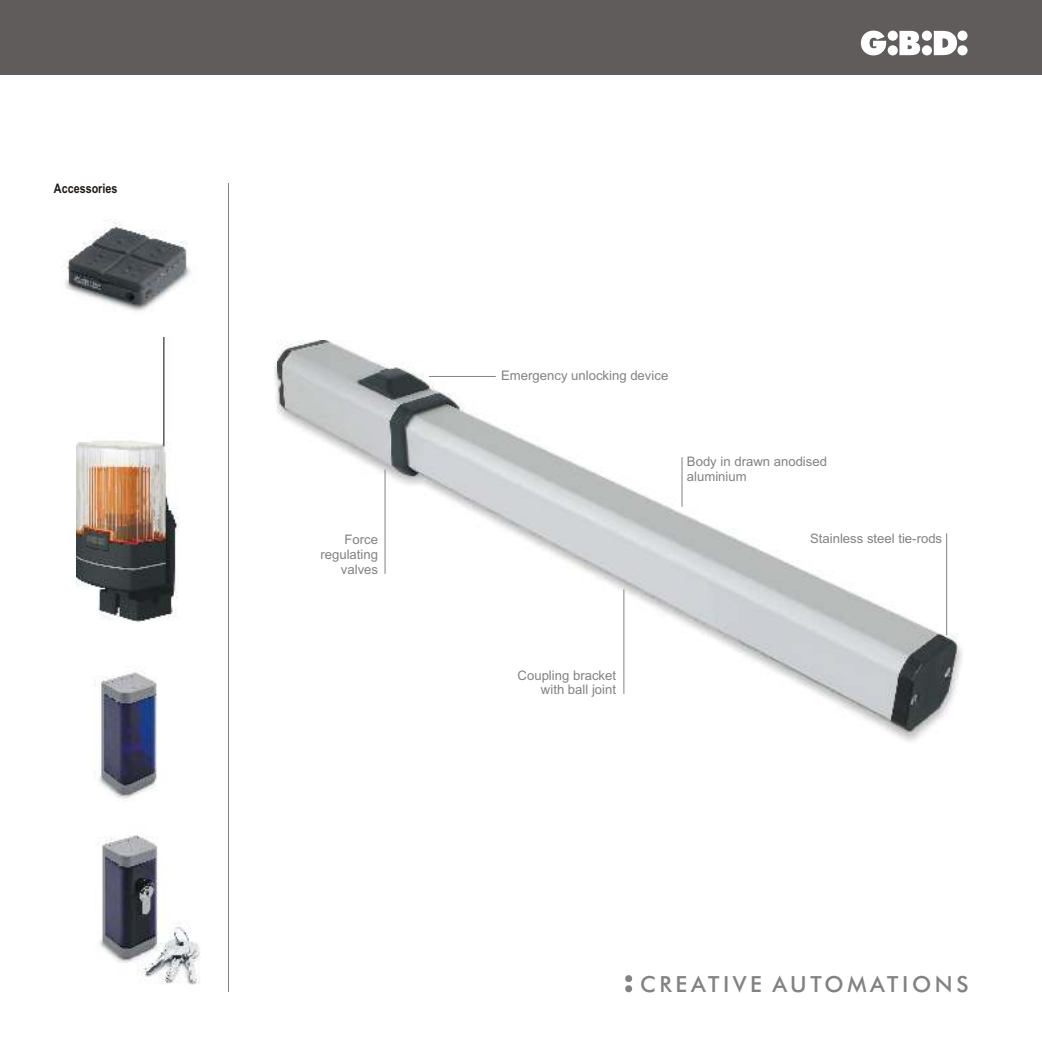
<style>
.page{position:relative;width:1042px;height:1042px;background:#fff}
.page>*{position:absolute;margin:0;border:0;box-sizing:border-box;transform-origin:0 0}
.t1{font:500 22.22px "Futura BT";letter-spacing:.16em;color:#828282}
.t2{font:13.12px/14.7px "Arial";color:#828282;text-align:right}
.t3{font:700 13.12px "Arial Narrow";color:#1f1a17}
</style>
<div class="page">
<img style="left:278px;top:340px;width:679px;height:394px">
<hr style="left:429px;top:376px;width:67px;height:1px;background:#828282">
<hr style="left:681px;top:457px;width:1px;height:50px;background:#828282">
<hr style="left:384px;top:469px;width:1px;height:105px;background:#828282">
<hr style="left:623px;top:589px;width:1px;height:105px;background:#828282">
<div style="left:0;top:0;width:1042px;height:74px;background:#615c5c"></div>
<img style="left:99px;top:835px;width:101px;height:150px">
<img style="left:61px;top:220px;width:130px;height:91px">
<img style="left:95px;top:672px;width:62px;height:129px">
<hr style="left:228px;top:184px;width:1px;height:808px;background:#828282">
<img style="left:77px;top:338px;width:102px;height:284px">
<svg style="left:861px;top:31px;width:106px;height:24px"></svg>
<svg style="left:625px;top:975px;width:7px;height:17px"></svg>
<hr style="left:946px;top:533px;width:1px;height:102px;background:#828282">
<p class="t3" style="left:54px;top:183px;width:65px">Accessories</p>
<p class="t2" style="left:320px;top:533px;width:59px">Force regulating valves</p>
<p class="t2" style="left:501px;top:369px;width:169px">Emergency unlocking device</p>
<p class="t2" style="left:687px;top:456px;width:142px;text-align:left">Body in drawn anodised aluminium</p>
<p class="t2" style="left:810px;top:532px;width:134px">Stainless steel tie-rods</p>
<p class="t2" style="left:517px;top:669px;width:100px">Coupling bracket with ball joint</p>
<h1 class="t1" style="left:640px;top:975px;width:330px">CREATIVE AUTOMATIONS</h1>
</div>
